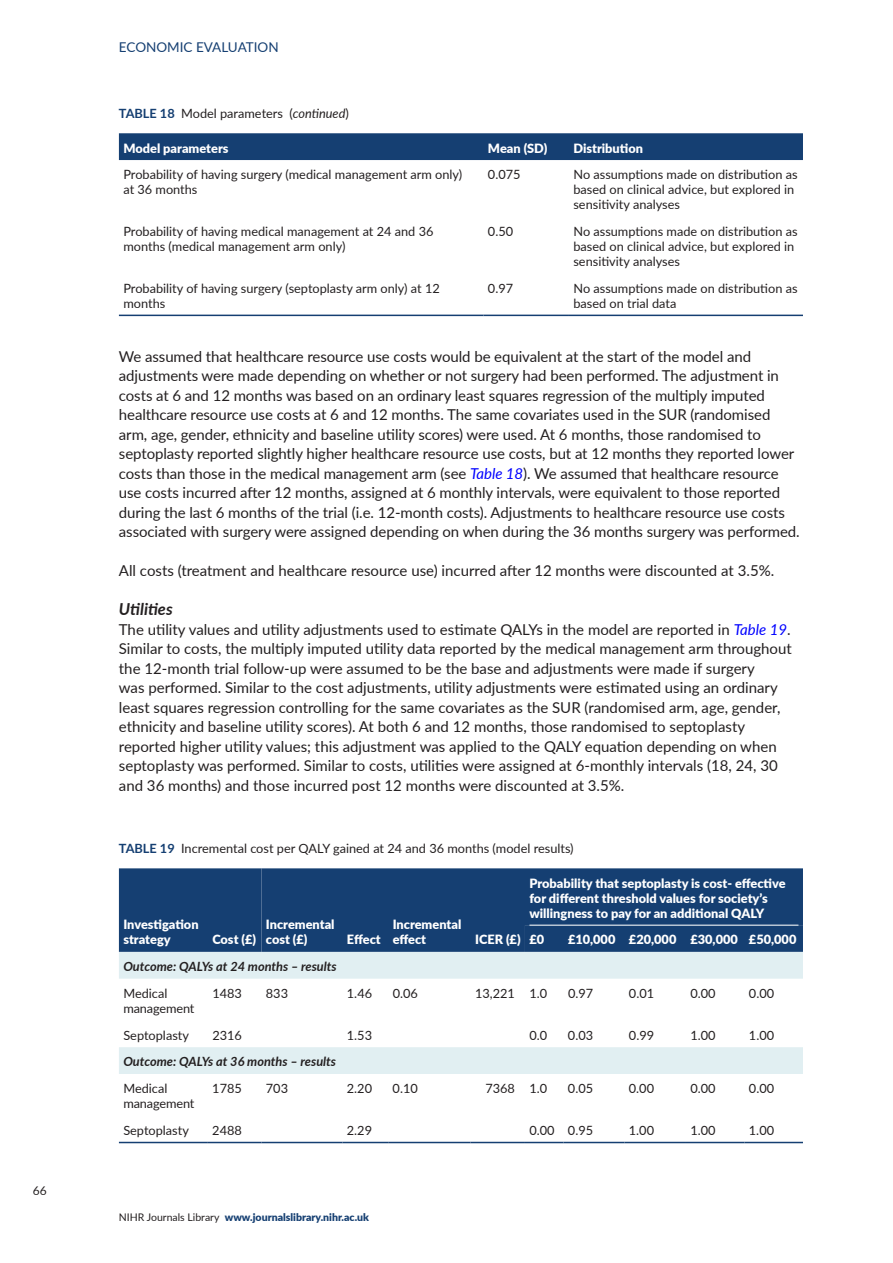
<style>
.page{position:relative;width:893px;height:1263px;background:#fff}
.page>*{position:absolute;margin:0;border:0;box-sizing:border-box;transform-origin:0 0}
.t1{font:italic 700 16.5px "Lato";color:#231f20}
.t2{font:15px/19.5px "Lato";letter-spacing:-.005em;color:#231f20}
.t3{font:13.5px "Lato";color:#153f72}
.t4{font:12.75px/15px "Lato";color:#231f20}
.t5{font:900 12.75px/15px "Lato";color:#fff}
.t6{font:italic 700 12.75px "Lato";color:#231f20}
.t7{font:12px "Lato";color:#231f20}
.t8{font:900 10.5px "Lato";color:#153f72}
.s1{font-weight:700;color:#153f72}
.s2{font-style:italic}
.s3{font-style:italic;color:#00f}
.s4{font-weight:400;color:#231f20}
</style>
<div class="page">
<div style="left:119px;top:133px;width:684px;height:27px;background:#153f72"></div>
<hr style="left:119px;top:315px;width:364px;height:1px;background:#153f72">
<hr style="left:483px;top:315px;width:86px;height:1px;background:#153f72">
<hr style="left:569px;top:315px;width:234px;height:1px;background:#153f72">
<div style="left:119px;top:868px;width:142px;height:84px;background:#153f72"></div>
<div style="left:261px;top:868px;width:542px;height:84px;background:#153f72"></div>
<svg style="left:119px;top:952px;width:684px;height:122px"></svg>
<hr style="left:119px;top:1142px;width:89px;height:1px;background:#153f72">
<hr style="left:208px;top:1142px;width:53px;height:1px;background:#153f72">
<hr style="left:261px;top:1142px;width:81px;height:1px;background:#153f72">
<hr style="left:342px;top:1142px;width:46px;height:1px;background:#153f72">
<hr style="left:388px;top:1142px;width:83px;height:1px;background:#153f72">
<hr style="left:471px;top:1142px;width:54px;height:1px;background:#153f72">
<hr style="left:525px;top:1142px;width:38px;height:1px;background:#153f72">
<hr style="left:563px;top:1142px;width:61px;height:1px;background:#153f72">
<hr style="left:624px;top:1142px;width:62px;height:1px;background:#153f72">
<hr style="left:686px;top:1142px;width:58px;height:1px;background:#153f72">
<hr style="left:744px;top:1142px;width:59px;height:1px;background:#153f72">
<hr style="left:529px;top:925px;width:269px;height:1px;background:#fff">
<p class="t7" style="left:33px;top:1182px;width:15px">66</p>
<p class="t3" style="left:119px;top:37px;width:18px">Economic</p>
<p class="t3" style="left:196px;top:37px;width:10px">evaluation</p>
<p class="t4" style="left:119px;top:106px;width:231px"><span class="s1">TABLE 18</span> Model parameters (<span class="s2">continued</span>)</p>
<p class="t5" style="left:123px;top:140px;width:107px">Model parameters</p>
<p class="t5" style="left:488px;top:140px;width:61px">Mean (SD)</p>
<p class="t5" style="left:573px;top:140px;width:71px">Distribution</p>
<p class="t4" style="left:123px;top:167px;width:340px">Probability of having surgery (medical management arm only) at 36 months</p>
<p class="t4" style="left:488px;top:167px;width:34px">0.075</p>
<p class="t4" style="left:573px;top:167px;width:226px">No assumptions made on distribution as based on clinical advice, but explored in sensitivity analyses</p>
<p class="t4" style="left:123px;top:223px;width:312px">Probability of having medical management at 24 and 36 months (medical management arm only)</p>
<p class="t4" style="left:488px;top:223px;width:27px">0.50</p>
<p class="t4" style="left:573px;top:223px;width:226px">No assumptions made on distribution as based on clinical advice, but explored in sensitivity analyses</p>
<p class="t4" style="left:123px;top:280px;width:318px">Probability of having surgery (septoplasty arm only) at 12 months</p>
<p class="t4" style="left:488px;top:280px;width:27px">0.97</p>
<p class="t4" style="left:573px;top:280px;width:226px">No assumptions made on distribution as based on trial data</p>
<p class="t2" style="left:119px;top:346px;width:682px">We assumed that healthcare resource use costs would be equivalent at the start of the model and adjustments were made depending on whether or not surgery had been performed. The adjustment in costs at 6 and 12 months was based on an ordinary least squares regression of the multiply imputed healthcare resource use costs at 6 and 12 months. The same covariates used in the SUR (randomised arm, age, gender, ethnicity and baseline utility scores) were used. At 6 months, those randomised to septoplasty reported slightly higher healthcare resource use costs, but at 12 months they reported lower costs than those in the medical management arm (see <span class="s3">Table 18</span>). We assumed that healthcare resource use costs incurred after 12 months, assigned at 6 monthly intervals, were equivalent to those reported during the last 6 months of the trial (i.e. 12-month costs). Adjustments to healthcare resource use costs associated with surgery were assigned depending on when during the 36 months surgery was performed.</p>
<p class="t2" style="left:119px;top:560px;width:657px">All costs (treatment and healthcare resource use) incurred after 12 months were discounted at 3.5%.</p>
<p class="t1" style="left:119px;top:597px;width:55px">Utilities</p>
<p class="t2" style="left:119px;top:619px;width:674px">The utility values and utility adjustments used to estimate QALYs in the model are reported in <span class="s3">Table 19</span>.<br>Similar to costs, the multiply imputed utility data reported by the medical management arm throughout the 12-month trial follow-up were assumed to be the base and adjustments were made if surgery<br>was performed. Similar to the cost adjustments, utility adjustments were estimated using an ordinary least squares regression controlling for the same covariates as the SUR (randomised arm, age, gender, ethnicity and baseline utility scores). At both 6 and 12 months, those randomised to septoplasty reported higher utility values; this adjustment was applied to the QALY equation depending on when septoplasty was performed. Similar to costs, utilities were assigned at 6-monthly intervals (18, 24, 30 and 36 months) and those incurred post 12 months were discounted at 3.5%.</p>
<p class="t4" style="left:119px;top:841px;width:456px"><span class="s1">TABLE 19</span> Incremental cost per QALY gained at 24 and 36 months (model results)</p>
<p class="t5" style="left:123px;top:917px;width:77px">Investigation strategy</p>
<p class="t5" style="left:212px;top:932px;width:45px">Cost (£)</p>
<p class="t5" style="left:266px;top:917px;width:70px">Incremental cost (£)</p>
<p class="t5" style="left:347px;top:932px;width:35px">Effect</p>
<p class="t5" style="left:393px;top:917px;width:70px">Incremental effect</p>
<p class="t5" style="left:475px;top:932px;width:47px">ICER (£)</p>
<p class="t5" style="left:529px;top:875px;width:258px">Probability that septoplasty is cost- effective for different threshold values for society’s willingness to pay for an additional QALY</p>
<p class="t5" style="left:529px;top:932px;width:16px">£0</p>
<p class="t5" style="left:568px;top:932px;width:230px">£10,000 £20,000 £30,000 £50,000</p>
<p class="t6" style="left:123px;top:957px;width:215px">Outcome: QALYs at 24 months – results</p>
<p class="t4" style="left:123px;top:985px;width:73px">Medical management</p>
<p class="t4" style="left:212px;top:985px;width:31px">1483</p>
<p class="t4" style="left:266px;top:985px;width:24px">833</p>
<p class="t4" style="left:347px;top:985px;width:27px">1.46</p>
<p class="t4" style="left:393px;top:985px;width:27px">0.06</p>
<p class="t4" style="left:475px;top:985px;width:74px">13,221 1.0</p>
<p class="t4" style="left:568px;top:985px;width:27px">0.97</p>
<p class="t4" style="left:629px;top:985px;width:27px">0.01</p>
<p class="t4" style="left:690px;top:985px;width:27px">0.00</p>
<p class="t4" style="left:749px;top:985px;width:27px">0.00</p>
<p class="t4" style="left:123px;top:1027px;width:67px">Septoplasty</p>
<p class="t4" style="left:212px;top:1027px;width:31px">2316</p>
<p class="t4" style="left:347px;top:1027px;width:27px">1.53</p>
<p class="t4" style="left:529px;top:1027px;width:19px">0.0</p>
<p class="t4" style="left:568px;top:1027px;width:27px">0.03</p>
<p class="t4" style="left:629px;top:1027px;width:27px">0.99</p>
<p class="t4" style="left:690px;top:1027px;width:27px">1.00</p>
<p class="t4" style="left:749px;top:1027px;width:27px">1.00</p>
<p class="t6" style="left:123px;top:1052px;width:214px">Outcome: QALYs at 36 months – results</p>
<p class="t4" style="left:123px;top:1080px;width:73px">Medical management</p>
<p class="t4" style="left:212px;top:1080px;width:31px">1785</p>
<p class="t4" style="left:266px;top:1080px;width:24px">703</p>
<p class="t4" style="left:347px;top:1080px;width:27px">2.20</p>
<p class="t4" style="left:393px;top:1080px;width:27px">0.10</p>
<p class="t4" style="left:485px;top:1080px;width:63px">7368 1.0</p>
<p class="t4" style="left:568px;top:1080px;width:27px">0.05</p>
<p class="t4" style="left:629px;top:1080px;width:27px">0.00</p>
<p class="t4" style="left:690px;top:1080px;width:27px">0.00</p>
<p class="t4" style="left:749px;top:1080px;width:27px">0.00</p>
<p class="t4" style="left:123px;top:1122px;width:67px">Septoplasty</p>
<p class="t4" style="left:212px;top:1122px;width:31px">2488</p>
<p class="t4" style="left:347px;top:1122px;width:27px">2.29</p>
<p class="t4" style="left:529px;top:1122px;width:65px">0.00 0.95</p>
<p class="t4" style="left:629px;top:1122px;width:27px">1.00</p>
<p class="t4" style="left:690px;top:1122px;width:27px">1.00</p>
<p class="t4" style="left:749px;top:1122px;width:27px">1.00</p>
<p class="t8" style="left:119px;top:1209px;width:252px"><span class="s4">NIHR Journals Library</span> www.journalslibrary.nihr.ac.uk</p>
</div>
